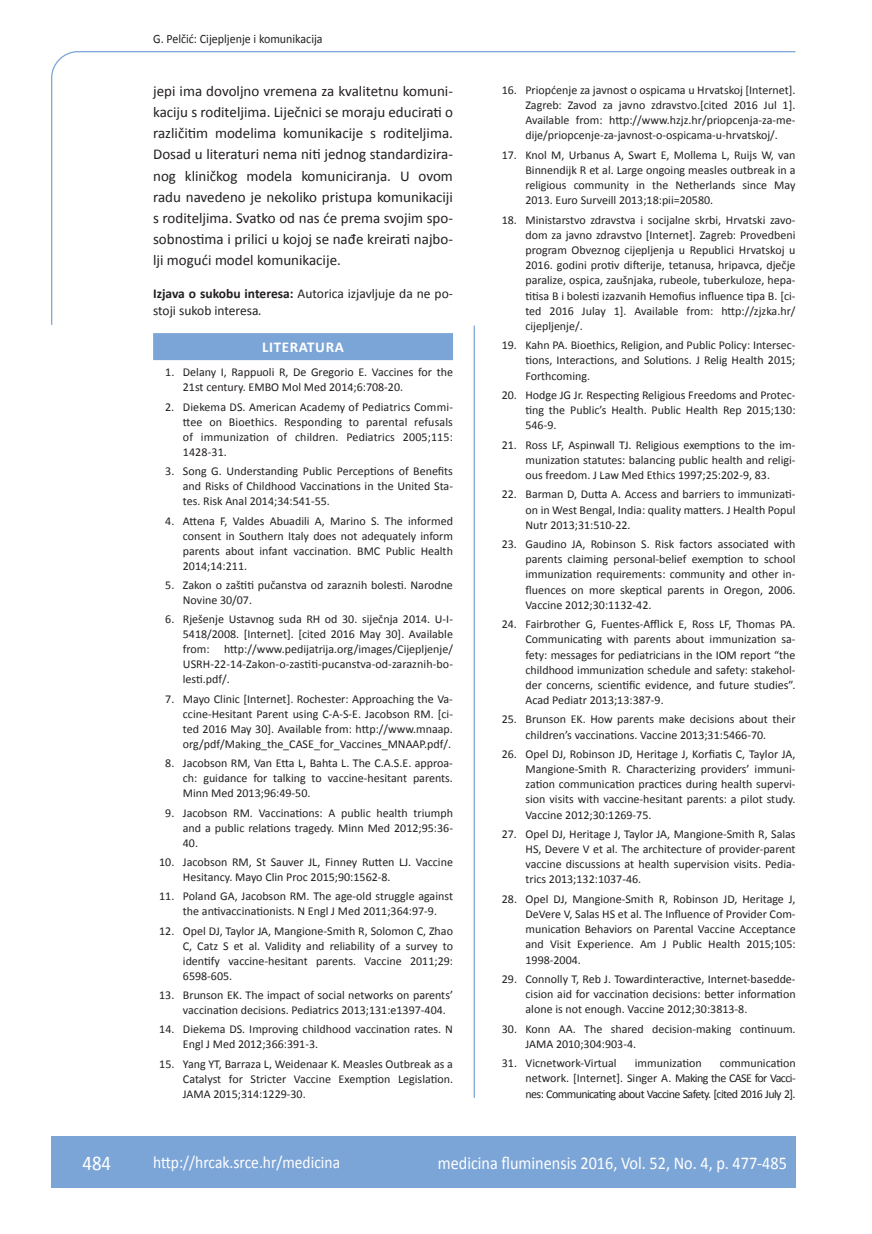
<style>
.page{position:relative;width:872px;height:1234px;background:#fff}
.page>*{position:absolute;margin:0;border:0;box-sizing:border-box;transform-origin:0 0}
.t1{font:21px "Calibri";color:#fff;scale:.9 1}
.t2{font:18px "Calibri";color:#fff;scale:.9 1}
.t3{font:17.25px "Calibri";color:#fff;scale:.9 1}
.t4{font:15px/21px "Calibri";color:#231f20;text-align:justify}
.t5{font:700 15px "Calibri";letter-spacing:.04em;color:#fff}
.t6{font:13.5px/16.5px "Calibri";color:#231f20}
.t7{font:12.75px "Calibri";color:#231f20;scale:.94 1}
.t8{font:12px/15.1px "Calibri";color:#231f20;text-align:justify}
.s1{font-weight:700}
.s2{font-style:italic}
</style>
<div class="page">
<svg style="left:51px;top:51px;width:745px;height:274px"></svg>
<hr style="left:473px;top:325px;width:2px;height:772px;background:#7ca5d7">
<div style="left:51px;top:1135px;width:744px;height:51px;background:#7ca5d7"></div>
<div style="left:153px;top:333px;width:300px;height:27px;background:#7ca5d7"></div>
<p class="t7" style="left:153px;top:30px;width:182px">G. Pelčić: Cijepljenje i komunikacija</p>
<p class="t4" style="left:153px;top:80px;width:301px">jepi ima dovoljno vremena za kvalitetnu komuni&shy;kaciju s roditeljima. Liječnici se moraju educirati o različitim modelima komunikacije s roditeljima.<br>Dosad u literaturi nema niti jednog standardizira&shy;nog kliničkog modela komuniciranja. U ovom radu navedeno je nekoliko pristupa komunikaciji s roditeljima. Svatko od nas će prema svojim spo&shy;sobnostima i prilici u kojoj se nađe kreirati najbo&shy;lji mogući model komunikacije.</p>
<p class="t6" style="left:153px;top:285px;width:301px"><span class="s1">Izjava o sukobu interesa:</span> Autorica izjavljuje da ne po&shy;stoji sukob interesa<span class="s2">.</span></p>
<p class="t5" style="left:262px;top:337px;width:81px">Literatura</p>
<p class="t8" style="left:183px;top:364px;width:271px;text-indent:-18px">1. Delany I, Rappuoli R, De Gregorio E. Vaccines for the<br>21st century. EMBO Mol Med 2014;6:708-20.</p>
<p class="t8" style="left:183px;top:398px;width:272px;text-indent:-18px">2. Diekema DS. American Academy of Pediatrics Commi&shy;ttee on Bioethics. Responding to parental refusals of immunization of children. Pediatrics 2005;115:<br>1428-31.</p>
<p class="t8" style="left:183px;top:463px;width:271px;text-indent:-18px">3. Song G. Understanding Public Perceptions of Benefits and Risks of Childhood Vaccinations in the United Sta&shy;tes. Risk Anal 2014;34:541-55.</p>
<p class="t8" style="left:183px;top:512px;width:271px;text-indent:-18px">4. Attena F, Valdes Abuadili A, Marino S. The informed consent in Southern Italy does not adequately inform parents about infant vaccination. BMC Public Health 2014;14:211.</p>
<p class="t8" style="left:183px;top:576px;width:271px;text-indent:-18px">5. Zakon o zaštiti pučanstva od zaraznih bolesti. Narodne<br>Novine 30/07.</p>
<p class="t8" style="left:183px;top:611px;width:272px;text-indent:-18px">6. Rješenje Ustavnog suda RH od 30. siječnja 2014. U-I-5418/2008. [Internet]. [cited 2016 May 30]. Available from: http://www.pedijatrija.org/images/Cijepljenje/ USRH-22-14-Zakon-o-zastiti-pucanstva-od-zaraznih-bo&shy;lesti.pdf/.</p>
<p class="t8" style="left:183px;top:690px;width:272px;text-indent:-18px">7. Mayo Clinic [Internet]. Rochester: Approaching the Va&shy;ccine‐Hesitant Parent using C‐A‐S‐E. Jacobson RM. [ci&shy;ted 2016 May 30]. Available from: http://www.mnaap. org/pdf/Making_the_CASE_for_Vaccines_MNAAP.pdf/.</p>
<p class="t8" style="left:183px;top:755px;width:271px;text-indent:-18px">8. Jacobson RM, Van Etta L, Bahta L. The C.A.S.E. approa&shy;ch: guidance for talking to vaccine-hesitant parents.<br>Minn Med 2013;96:49-50.</p>
<p class="t8" style="left:183px;top:804px;width:272px;text-indent:-18px">9. Jacobson RM. Vaccinations: A public health triumph and a public relations tragedy. Minn Med 2012;95:36- 40.</p>
<p class="t8" style="left:183px;top:853px;width:271px;text-indent:-24px">10. Jacobson RM, St Sauver JL, Finney Rutten LJ. Vaccine<br>Hesitancy. Mayo Clin Proc 2015;90:1562-8.</p>
<p class="t8" style="left:183px;top:887px;width:271px;text-indent:-24px">11. Poland GA, Jacobson RM. The age-old struggle against the antivaccinationists. N Engl J Med 2011;364:97-9.</p>
<p class="t8" style="left:183px;top:922px;width:272px;text-indent:-24px">12. Opel DJ, Taylor JA, Mangione-Smith R, Solomon C, Zhao C, Catz S et al. Validity and reliability of a survey to identify vaccine-hesitant parents. Vaccine 2011;29:<br>6598-605.</p>
<p class="t8" style="left:183px;top:986px;width:271px;text-indent:-24px">13. Brunson EK. The impact of social networks on parents’ vaccination decisions. Pediatrics 2013;131:e1397-404.</p>
<p class="t8" style="left:183px;top:1020px;width:271px;text-indent:-24px">14. Diekema DS. Improving childhood vaccination rates. N<br>Engl J Med 2012;366:391-3.</p>
<p class="t8" style="left:183px;top:1055px;width:271px;text-indent:-24px">15. Yang YT, Barraza L, Weidenaar K. Measles Outbreak as a Catalyst for Stricter Vaccine Exemption Legislation.<br>JAMA 2015;314:1229-30.</p>
<p class="t8" style="left:525px;top:82px;width:271px;text-indent:-24px">16. Priopćenje za javnost o ospicama u Hrvatskoj [Internet].<br>Zagreb: Zavod za javno zdravstvo.[cited 2016 Jul 1].<br>Available from: http://www.hzjz.hr/priopcenja-za-me&shy;dije/priopcenje-za-javnost-o-ospicama-u-hrvatskoj/.</p>
<p class="t8" style="left:525px;top:147px;width:272px;text-indent:-24px">17. Knol M, Urbanus A, Swart E, Mollema L, Ruijs W, van Binnendijk R et al. Large ongoing measles outbreak in a religious community in the Netherlands since May 2013. Euro Surveill 2013;18:pii=20580.</p>
<p class="t8" style="left:525px;top:211px;width:271px;text-indent:-24px">18. Ministarstvo zdravstva i socijalne skrbi, Hrvatski zavo&shy;dom za javno zdravstvo [Internet]. Zagreb: Provedbeni program Obveznog cijepljenja u Republici Hrvatskoj u 2016. godini protiv difterije, tetanusa, hripavca, dječje paralize, ospica, zaušnjaka, rubeole, tuberkuloze, hepa&shy;titisa B i bolesti izazvanih Hemofius influence tipa B. [ci&shy;ted 2016 Julay 1]. Available from: http://zjzka.hr/ cijepljenje/.</p>
<p class="t8" style="left:525px;top:337px;width:271px;text-indent:-24px">19. Kahn PA. Bioethics, Religion, and Public Policy: Intersec&shy;tions, Interactions, and Solutions. J Relig Health 2015; Forthcoming.</p>
<p class="t8" style="left:525px;top:387px;width:272px;text-indent:-24px">20. Hodge JG Jr. Respecting Religious Freedoms and Protec&shy;ting the Public’s Health. Public Health Rep 2015;130:<br>546-9.</p>
<p class="t8" style="left:525px;top:436px;width:271px;text-indent:-24px">21. Ross LF, Aspinwall TJ. Religious exemptions to the im&shy;munization statutes: balancing public health and religi&shy;ous freedom. J Law Med Ethics 1997;25:202-9, 83.</p>
<p class="t8" style="left:525px;top:486px;width:271px;text-indent:-24px">22. Barman D, Dutta A. Access and barriers to immunizati&shy;on in West Bengal, India: quality matters. J Health Popul Nutr 2013;31:510-22.</p>
<p class="t8" style="left:525px;top:536px;width:271px;text-indent:-24px">23. Gaudino JA, Robinson S. Risk factors associated with parents claiming personal-belief exemption to school immunization requirements: community and other in&shy;fluences on more skeptical parents in Oregon, 2006.<br>Vaccine 2012;30:1132-42.</p>
<p class="t8" style="left:525px;top:616px;width:271px;text-indent:-24px">24. Fairbrother G, Fuentes-Afflick E, Ross LF, Thomas PA.<br>Communicating with parents about immunization sa&shy;fety: messages for pediatricians in the IOM report “the childhood immunization schedule and safety: stakehol&shy;der concerns, scientific evidence, and future studies”.<br>Acad Pediatr 2013;13:387-9.</p>
<p class="t8" style="left:502px;top:711px;width:295px;text-align:center">25. Brunson EK. How parents make decisions about their children’s vaccinations. Vaccine 2013;31:5466-70.</p>
<p class="t8" style="left:525px;top:745px;width:271px;text-indent:-24px">26. Opel DJ, Robinson JD, Heritage J, Korfiatis C, Taylor JA, Mangione-Smith R. Characterizing providers’ immuni&shy;zation communication practices during health supervi&shy;sion visits with vaccine-hesitant parents: a pilot study.<br>Vaccine 2012;30:1269-75.</p>
<p class="t8" style="left:525px;top:825px;width:271px;text-indent:-24px">27. Opel DJ, Heritage J, Taylor JA, Mangione-Smith R, Salas HS, Devere V et al. The architecture of provider-parent vaccine discussions at health supervision visits. Pedia&shy;trics 2013;132:1037-46.</p>
<p class="t8" style="left:525px;top:890px;width:272px;text-indent:-24px">28. Opel DJ, Mangione-Smith R, Robinson JD, Heritage J, DeVere V, Salas HS et al. The Influence of Provider Com&shy;munication Behaviors on Parental Vaccine Acceptance and Visit Experience. Am J Public Health 2015;105:<br>1998-2004.</p>
<p class="t8" style="left:525px;top:970px;width:271px;text-indent:-24px">29. Connolly T, Reb J. Towardinteractive, Internet-basedde&shy;cision aid for vaccination decisions: better information alone is not enough. Vaccine 2012;30:3813-8.</p>
<p class="t8" style="left:525px;top:1020px;width:271px;text-indent:-24px">30. Konn AA. The shared decision-making continuum.<br>JAMA 2010;304:903-4.</p>
<p class="t8" style="left:502px;top:1054px;width:116px">31. Vicnetwork-Virtual</p>
<p class="t8" style="left:635px;top:1054px;width:68px">immunization</p>
<p class="t8" style="left:525px;top:1054px;width:271px;text-indent:194px">communication network. [Internet]. Singer A. Making the CASE for Vacci&shy;nes: Communicating about Vaccine Safety. [cited 2016 July 2].</p>
<h1 class="t1" style="left:82px;top:1149px;width:33px">484</h1>
<h3 class="t3" style="left:153px;top:1150px;width:209px">http://hrcak.srce.hr/medicina</h3>
<h2 class="t2" style="left:438px;top:1151px;width:389px">medicina fluminensis 2016, Vol. 52, No. 4, p. 477-485</h2>
</div>
